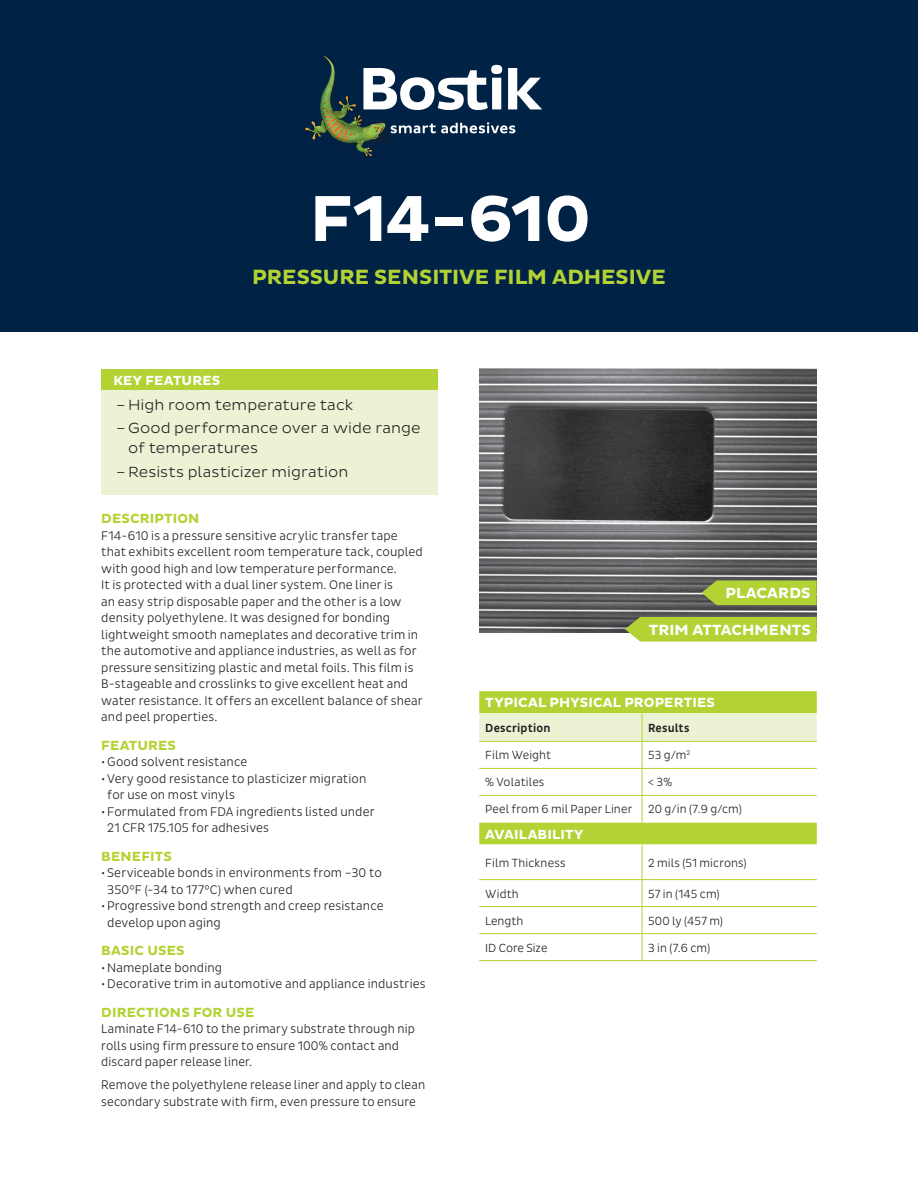
<style>
.page{position:relative;width:918px;height:1188px;background:#fff}
.page>*{position:absolute;margin:0;border:0;box-sizing:border-box;transform-origin:0 0}
.NB_TITLE{font:700 66px "Pluto Sans";letter-spacing:-.015em;color:#fff}
.NB_TITLE_Subhead{font:700 21px "Pluto Sans";color:#b3d234}
.t1{font:300 15px/19.5px "Pluto Sans";letter-spacing:.005em;color:#231f20}
.NB_Body_Copy{font:700 15px "Pluto Sans";letter-spacing:.005em;color:#fff}
.NB_Body_Copy-2{font:700 13.5px "Pluto Sans";letter-spacing:.01em;color:#b3d234}
.NB_Body_Copy-3{font:700 13.5px "Pluto Sans";letter-spacing:.01em;color:#fff}
.NB_Body_Copy-4{font:300 12.75px/16.5px "Pluto Sans Cond";letter-spacing:.01em;color:#231f20}
.t2{font:300 12px "Pluto Sans Cond";letter-spacing:.01em;color:#231f20}
.t3{font:500 12px "Pluto Sans Cond";letter-spacing:.015em;color:#231f20}
</style>
<div class="page">
<img style="left:479px;top:369px;width:338px;height:263px">
<div style="left:0;top:0;width:918px;height:332px;background:#002245"></div>
<svg style="left:403px;top:122px;width:112px;height:11px"></svg>
<svg style="left:403px;top:65px;width:139px;height:45px"></svg>
<img style="left:305px;top:56px;width:98px;height:101px">
<div style="left:101px;top:369px;width:337px;height:126px;background:#ecf3d4"></div>
<div style="left:101px;top:369px;width:337px;height:21px;background:#b3d234"></div>
<svg style="left:625px;top:617px;width:192px;height:25px;background:#b3d03b"></svg>
<svg style="left:702px;top:580px;width:115px;height:25px;background:#abc837"></svg>
<div style="left:479px;top:691px;width:338px;height:22px;background:#b3d234"></div>
<svg style="left:479px;top:822px;width:338px;height:138px"></svg>
<svg style="left:479px;top:713px;width:338px;height:109px"></svg>
<hr style="left:642px;top:845px;width:1px;height:34px;background:#b3d234">
<svg style="left:642px;top:880px;width:1px;height:80px"></svg>
<hr style="left:479px;top:879px;width:163px;height:1px;background:#b3d234">
<hr style="left:642px;top:879px;width:175px;height:1px;background:#b3d234">
<hr style="left:479px;top:906px;width:163px;height:1px;background:#b3d234">
<hr style="left:642px;top:906px;width:175px;height:1px;background:#b3d234">
<hr style="left:479px;top:933px;width:163px;height:1px;background:#b3d234">
<hr style="left:642px;top:933px;width:175px;height:1px;background:#b3d234">
<hr style="left:479px;top:960px;width:163px;height:1px;background:#b3d234">
<hr style="left:642px;top:960px;width:175px;height:1px;background:#b3d234">
<p class="NB_TITLE" style="left:310px;top:181px;width:283px">F14-610</p>
<p class="NB_TITLE_Subhead" style="left:252px;top:264px;width:415px">PRESSURE SENSITIVE FILM ADHESIVE</p>
<p class="NB_Body_Copy-3" style="left:113px;top:373px;width:108px">KEY FEATURES</p>
<p class="t1" style="left:116px;top:395px;width:239px">– High room temperature tack</p>
<p class="t1" style="left:128px;top:419px;width:294px;text-indent:-12px">– Good performance over a wide range of temperatures</p>
<p class="t1" style="left:116px;top:462px;width:234px">– Resists plasticizer migration</p>
<p class="NB_Body_Copy-2" style="left:101px;top:511px;width:100px">DESCRIPTION</p>
<p class="NB_Body_Copy-4" style="left:101px;top:527px;width:323px">F14-610 is a pressure sensitive acrylic transfer tape that exhibits excellent room temperature tack, coupled with good high and low temperature performance.<br>It is protected with a dual liner system. One liner is<br>an easy strip disposable paper and the other is a low density polyethylene. It was designed for bonding lightweight smooth nameplates and decorative trim in the automotive and appliance industries, as well as for pressure sensitizing plastic and metal foils. This film is B-stageable and crosslinks to give excellent heat and water resistance. It offers an excellent balance of shear and peel properties.</p>
<p class="NB_Body_Copy-2" style="left:101px;top:737px;width:76px">FEATURES</p>
<p class="NB_Body_Copy-4" style="left:101px;top:754px;width:148px">•Good solvent resistance</p>
<p class="NB_Body_Copy-4" style="left:107px;top:770px;width:261px;text-indent:-6px">•Very good resistance to plasticizer migration for use on most vinyls</p>
<p class="NB_Body_Copy-4" style="left:107px;top:803px;width:269px;text-indent:-6px">•Formulated from FDA ingredients listed under<br>21 CFR 175.105 for adhesives</p>
<p class="NB_Body_Copy-2" style="left:101px;top:848px;width:72px">BENEFITS</p>
<p class="NB_Body_Copy-4" style="left:107px;top:865px;width:276px;text-indent:-6px">• Serviceable bonds in environments from –30 to<br>350°F (-34 to 177°C) when cured</p>
<p class="NB_Body_Copy-4" style="left:107px;top:898px;width:278px;text-indent:-6px">•Progressive bond strength and creep resistance develop upon aging</p>
<p class="NB_Body_Copy-2" style="left:101px;top:943px;width:85px">BASIC USES</p>
<p class="NB_Body_Copy-4" style="left:101px;top:959px;width:122px">•Nameplate bonding</p>
<p class="NB_Body_Copy-4" style="left:101px;top:976px;width:326px">•Decorative trim in automotive and appliance industries</p>
<p class="NB_Body_Copy-2" style="left:101px;top:1004px;width:155px">DIRECTIONS FOR USE</p>
<p class="NB_Body_Copy-4" style="left:101px;top:1021px;width:315px">Laminate F14-610 to the primary substrate through nip rolls using firm pressure to ensure 100% contact and discard paper release liner.</p>
<p class="NB_Body_Copy-4" style="left:101px;top:1077px;width:326px">Remove the polyethylene release liner and apply to clean secondary substrate with firm, even pressure to ensure</p>
<p class="NB_Body_Copy" style="left:725px;top:584px;width:87px">PLACARDS</p>
<p class="NB_Body_Copy" style="left:649px;top:621px;width:163px">TRIM ATTACHMENTS</p>
<p class="NB_Body_Copy-3" style="left:485px;top:695px;width:231px">TYPICAL PHYSICAL PROPERTIES</p>
<p class="t3" style="left:485px;top:721px;width:67px">Description</p>
<p class="t3" style="left:648px;top:721px;width:43px">Results</p>
<p class="t2" style="left:485px;top:749px;width:67px">Film Weight</p>
<p class="t2" style="left:648px;top:749px;width:44px">53 g/m<sup>2</sup></p>
<p class="t2" style="left:485px;top:776px;width:61px">% Volatiles</p>
<p class="t2" style="left:648px;top:776px;width:26px">&lt; 3%</p>
<p class="t2" style="left:485px;top:803px;width:149px">Peel from 6 mil Paper Liner</p>
<p class="t2" style="left:648px;top:803px;width:95px">20 g/in (7.9 g/cm)</p>
<p class="NB_Body_Copy-3" style="left:485px;top:826px;width:100px">AVAILABILITY</p>
<p class="t2" style="left:485px;top:856px;width:82px">Film Thickness</p>
<p class="t2" style="left:648px;top:856px;width:100px">2 mils (51 microns)</p>
<p class="t2" style="left:485px;top:887px;width:35px">Width</p>
<p class="t2" style="left:648px;top:887px;width:73px">57 in (145 cm)</p>
<p class="t2" style="left:485px;top:914px;width:39px">Length</p>
<p class="t2" style="left:648px;top:914px;width:76px">500 ly (457 m)</p>
<p class="t2" style="left:485px;top:941px;width:64px">ID Core Size</p>
<p class="t2" style="left:648px;top:941px;width:64px">3 in (7.6 cm)</p>
</div>
